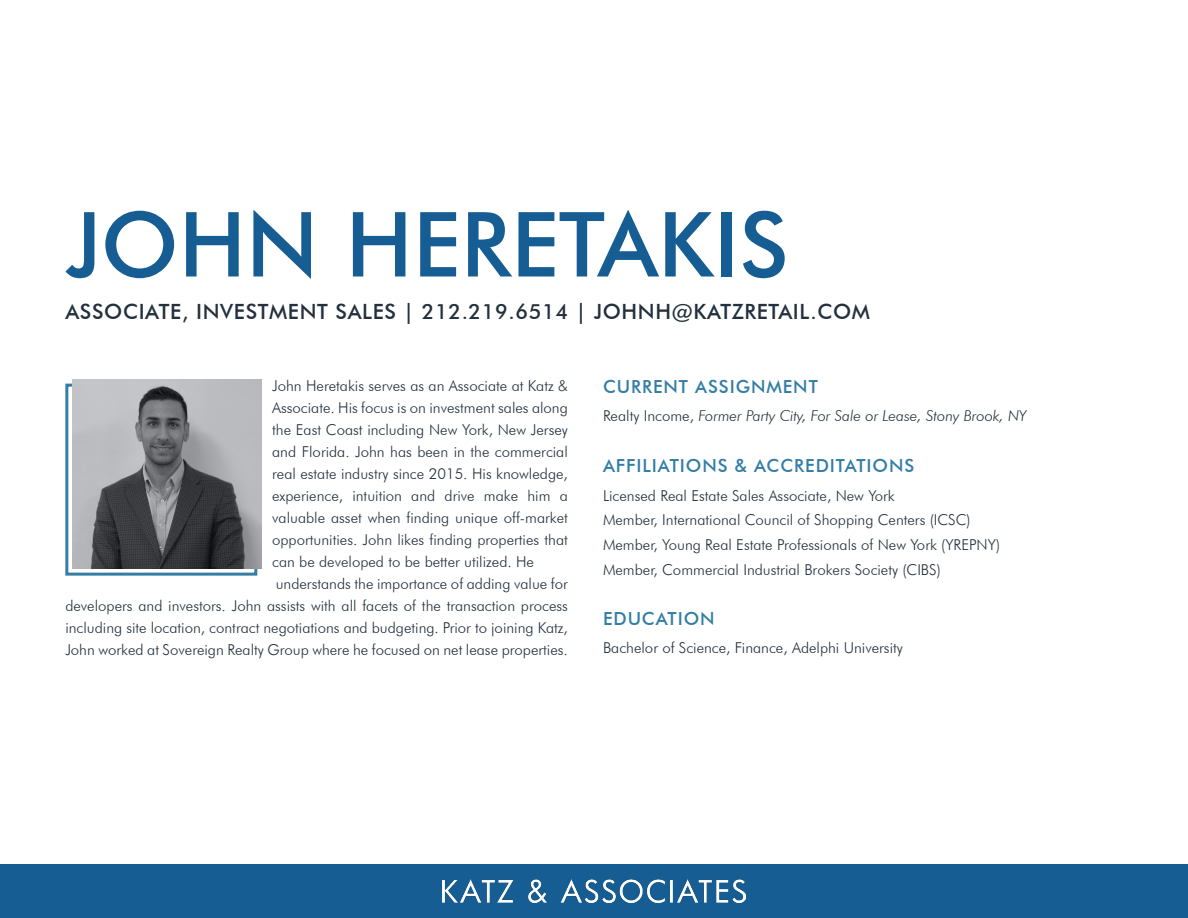
<style>
.page{position:relative;width:1188px;height:918px;background:#fff}
.page>*{position:absolute;margin:0;border:0;box-sizing:border-box;transform-origin:0 0}
.t1{font:500 90px "Futura BT";color:#155d92}
.t2{font:500 21px "Futura BT";letter-spacing:.03em;color:#23303d}
.t3{font:500 18px "Futura BT";letter-spacing:.05em;color:#337da6}
.t4{font:300 15px/22px "Futura BT";color:#23303d;text-align:justify}
.t5{font:italic 300 15px "Futura BT";color:#23303d}
.s1{font-style:normal}
</style>
<div class="page">
<div style="left:0;top:864px;width:1188px;height:54px;background:#155d92"></div>
<img style="left:443px;top:879px;width:302px;height:24px">
<div style="left:65px;top:384px;width:192px;height:192px;border:3px solid #337da6"></div>
<img style="left:72px;top:379px;width:189px;height:189px">
<p class="t1" style="left:65px;top:190px;width:725px">JOHN HERETAKIS</p>
<p class="t2" style="left:65px;top:299px;width:806px">ASSOCIATE, INVESTMENT SALES | 212.219.6514 | JOHNH@KATZRETAIL.COM</p>
<p class="t4" style="left:272px;top:374px;width:297px">John Heretakis serves as an Associate at Katz &amp; Associate. His focus is on investment sales along the East Coast including New York, New Jersey and Florida. John has been in the commercial real estate industry since 2015. His knowledge, experience, intuition and drive make him a valuable asset when finding unique off-market opportunities. John likes finding properties that can be developed to be better utilized. He</p>
<p class="t4" style="left:65px;top:572px;width:504px;text-indent:210px">understands the importance of adding value for developers and investors. John assists with all facets of the transaction process including site location, contract negotiations and budgeting. Prior to joining Katz, John worked at Sovereign Realty Group where he focused on net lease properties.</p>
<p class="t3" style="left:603px;top:375px;width:216px">CURRENT ASSIGNMENT</p>
<p class="t5" style="left:603px;top:407px;width:425px"><span class="s1">Realty Income,</span> Former Party City, For Sale or Lease, Stony Brook, NY</p>
<p class="t3" style="left:603px;top:455px;width:313px">AFFILIATIONS &amp; ACCREDITATIONS</p>
<p class="t4" style="left:603px;top:484px;width:293px">Licensed Real Estate Sales Associate, New York</p>
<p class="t4" style="left:603px;top:509px;width:369px">Member, International Council of Shopping Centers (ICSC)</p>
<p class="t4" style="left:603px;top:534px;width:399px">Member, Young Real Estate Professionals of New York (YREPNY)</p>
<p class="t4" style="left:603px;top:558px;width:339px">Member, Commercial Industrial Brokers Society (CIBS)</p>
<p class="t3" style="left:603px;top:608px;width:113px">EDUCATION</p>
<p class="t4" style="left:603px;top:637px;width:301px">Bachelor of Science, Finance, Adelphi University</p>
</div>
